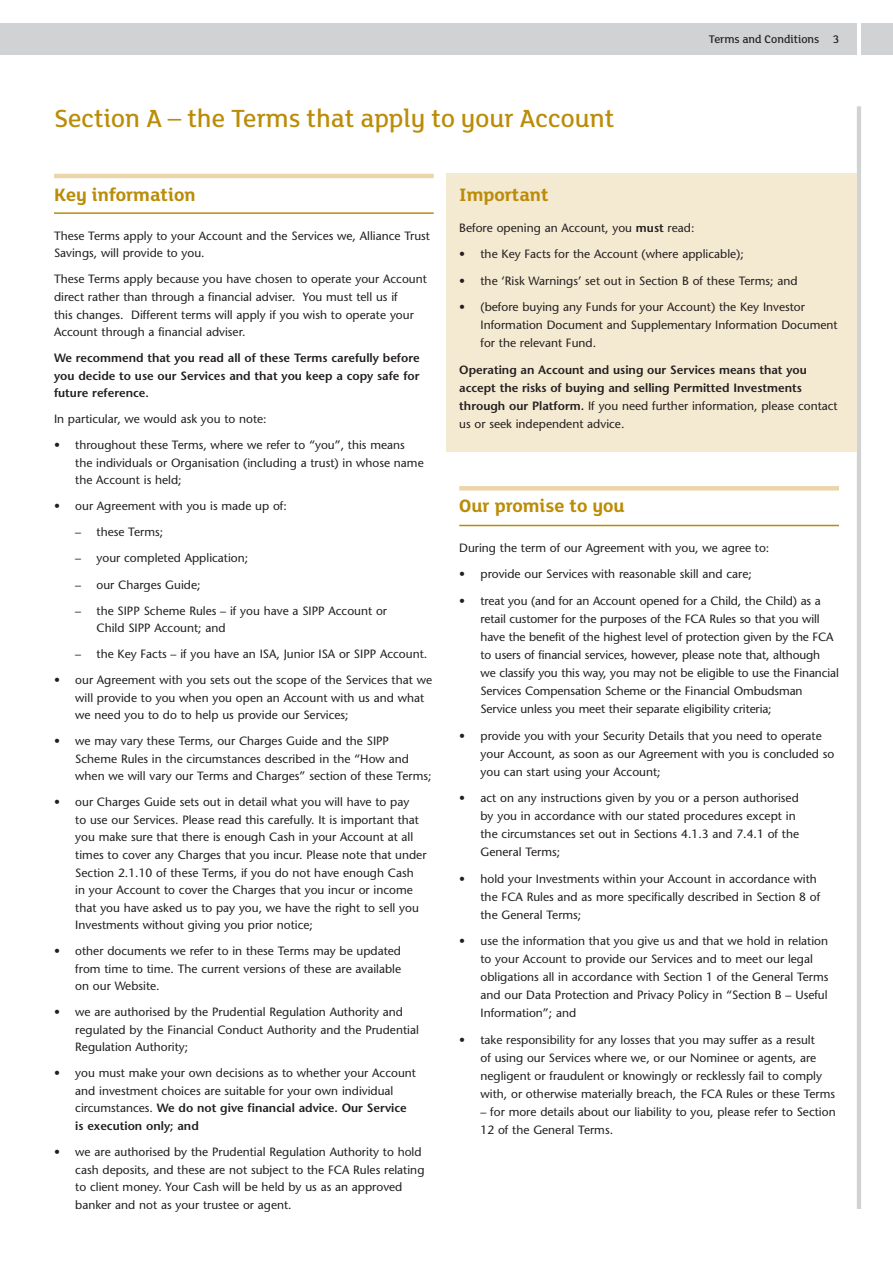
<style>
.page{position:relative;width:893px;height:1263px;background:#fff}
.page>*{position:absolute;margin:0;border:0;box-sizing:border-box;transform-origin:0 0}
.t1{font:500 27px "FS Lola";color:#bb8c07}
.t2{font:700 19.5px "FS Lola";color:#bb8c07}
.t3{font:500 12px/17.5px "Stone Sans Std";color:#231f20}
.t4{font:600 12px/18px "Stone Sans Std";color:#231f20;text-align:justify}
.t5{font:500 12px "FS Lola";color:#231f20}
.s1{font-weight:600}
.s2{font-weight:500}
</style>
<div class="page">
<hr style="left:857px;top:106px;width:4px;height:1103px;background:#d1d2d4">
<div style="left:0;top:23px;width:857px;height:31px;background:#d1d2d4"></div>
<div style="left:861px;top:23px;width:32px;height:31px;background:#d1d2d4"></div>
<div style="left:446px;top:174px;width:411px;height:278px;background:#f4e9d1"></div>
<hr style="left:54px;top:212px;width:380px;height:2px;background:#bb8c07">
<hr style="left:54px;top:174px;width:380px;height:4px;background:#ebd5ab">
<hr style="left:459px;top:525px;width:380px;height:1px;background:#bb8c07">
<div style="left:459px;top:486px;width:380px;height:5px;background:#ebd5ab"></div>
<h1 class="t1" style="left:54px;top:100px;width:562px">Section A – the Terms that apply to your Account</h1>
<p class="t5" style="left:709px;top:31px;width:132px">Terms and Conditions 3</p>
<h2 class="t2" style="left:54px;top:181px;width:143px">Key information</h2>
<p class="t3" style="left:54px;top:227px;width:378px">These Terms apply to your Account and the Services we, Alliance Trust<br>Savings, will provide to you.</p>
<p class="t3" style="left:54px;top:271px;width:374px">These Terms apply because you have chosen to operate your Account direct rather than through a financial adviser. You must tell us if<br>this changes. Different terms will apply if you wish to operate your Account through a financial adviser.</p>
<p class="t4" style="left:54px;top:349px;width:367px;line-height:17.5px">We recommend that you read all of these Terms carefully before you decide to use our Services and that you keep a copy safe for future reference.</p>
<p class="t3" style="left:54px;top:410px;width:214px">In particular, we would ask you to note:</p>
<p class="t3" style="left:75px;top:436px;width:350px;text-indent:-21px">• throughout these Terms, where we refer to “you”, this means the individuals or Organisation (including a trust) in whose name the Account is held;</p>
<p class="t3" style="left:54px;top:497px;width:234px">• our Agreement with you is made up of:</p>
<p class="t3" style="left:75px;top:523px;width:89px">– these Terms;</p>
<p class="t3" style="left:75px;top:549px;width:175px">– your completed Application;</p>
<p class="t3" style="left:75px;top:576px;width:127px">– our Charges Guide;</p>
<p class="t3" style="left:97px;top:602px;width:292px;text-indent:-21px">– the SIPP Scheme Rules – if you have a SIPP Account or<br>Child SIPP Account; and</p>
<p class="t3" style="left:75px;top:645px;width:353px">– the Key Facts – if you have an ISA, Junior ISA or SIPP Account.</p>
<p class="t3" style="left:75px;top:671px;width:358px;text-indent:-21px">• our Agreement with you sets out the scope of the Services that we will provide to you when you open an Account with us and what we need you to do to help us provide our Services;</p>
<p class="t3" style="left:75px;top:732px;width:358px;text-indent:-21px">• we may vary these Terms, our Charges Guide and the SIPP<br>Scheme Rules in the circumstances described in the “How and when we will vary our Terms and Charges” section of these Terms;</p>
<p class="t3" style="left:75px;top:793px;width:353px;text-indent:-21px">• our Charges Guide sets out in detail what you will have to pay<br>to use our Services. Please read this carefully. It is important that you make sure that there is enough Cash in your Account at all times to cover any Charges that you incur. Please note that under Section 2.1.10 of these Terms, if you do not have enough Cash in your Account to cover the Charges that you incur or income that you have asked us to pay you, we have the right to sell you Investments without giving you prior notice;</p>
<p class="t3" style="left:75px;top:942px;width:327px;text-align:justify;text-indent:-21px">• other documents we refer to in these Terms may be updated from time to time. The current versions of these are available on our Website.</p>
<p class="t3" style="left:75px;top:1003px;width:345px;text-indent:-21px">• we are authorised by the Prudential Regulation Authority and regulated by the Financial Conduct Authority and the Prudential<br>Regulation Authority;</p>
<p class="t3" style="left:75px;top:1064px;width:342px;text-indent:-21px">• you must make your own decisions as to whether your Account and investment choices are suitable for your own individual circumstances. <span class="s1">We do not give financial advice. Our Service is execution only; and</span></p>
<p class="t3" style="left:75px;top:1143px;width:351px;text-indent:-21px">• we are authorised by the Prudential Regulation Authority to hold cash deposits, and these are not subject to the FCA Rules relating to client money. Your Cash will be held by us as an approved banker and not as your trustee or agent.</p>
<h2 class="t2" style="left:459px;top:181px;width:91px">Important</h2>
<p class="t3" style="left:459px;top:219px;width:237px">Before opening an Account, you <span class="s1">must</span> read:</p>
<p class="t3" style="left:459px;top:245px;width:286px">• the Key Facts for the Account (where applicable);</p>
<p class="t3" style="left:459px;top:272px;width:340px">• the ‘Risk Warnings’ set out in Section B of these Terms; and</p>
<p class="t3" style="left:480px;top:298px;width:359px;line-height:18px;text-indent:-21px">• (before buying any Funds for your Account) the Key Investor<br>Information Document and Supplementary Information Document for the relevant Fund.</p>
<p class="t4" style="left:459px;top:361px;width:380px;text-align:left">Operating an Account and using our Services means that you accept the risks of buying and selling Permitted Investments through our Platform. <span class="s2">If you need further information, please contact us or seek independent advice.</span></p>
<h2 class="t2" style="left:459px;top:492px;width:167px">Our promise to you</h2>
<p class="t3" style="left:459px;top:539px;width:312px">During the term of our Agreement with you, we agree to:</p>
<p class="t3" style="left:459px;top:565px;width:294px">• provide our Services with reasonable skill and care;</p>
<p class="t3" style="left:480px;top:592px;width:360px;line-height:18px;text-indent:-21px">• treat you (and for an Account opened for a Child, the Child) as a retail customer for the purposes of the FCA Rules so that you will have the benefit of the highest level of protection given by the FCA to users of financial services, however, please note that, although<br>we classify you this way, you may not be eligible to use the Financial Services Compensation Scheme or the Financial Ombudsman Service unless you meet their separate eligibility criteria;</p>
<p class="t3" style="left:480px;top:726px;width:355px;line-height:18px;text-indent:-21px">• provide you with your Security Details that you need to operate your Account, as soon as our Agreement with you is concluded so you can start using your Account;</p>
<p class="t3" style="left:480px;top:789px;width:320px;line-height:18px;text-indent:-21px">• act on any instructions given by you or a person authorised by you in accordance with our stated procedures except in the circumstances set out in Sections 4.1.3 and 7.4.1 of the General Terms;</p>
<p class="t3" style="left:480px;top:869px;width:341px;line-height:18px;text-indent:-21px">• hold your Investments within your Account in accordance with the FCA Rules and as more specifically described in Section 8 of the General Terms;</p>
<p class="t3" style="left:480px;top:932px;width:350px;line-height:18px;text-indent:-21px">• use the information that you give us and that we hold in relation to your Account to provide our Services and to meet our legal obligations all in accordance with Section 1 of the General Terms and our Data Protection and Privacy Policy in “Section B – Useful Information”; and</p>
<p class="t3" style="left:480px;top:1030px;width:356px;line-height:18px;text-indent:-21px">• take responsibility for any losses that you may suffer as a result<br>of using our Services where we, or our Nominee or agents, are negligent or fraudulent or knowingly or recklessly fail to comply with, or otherwise materially breach, the FCA Rules or these Terms</p>
<p class="t3" style="left:480px;top:1102px;width:357px;line-height:18px">– for more details about our liability to you, please refer to Section<br>12 of the General Terms.</p>
</div>
